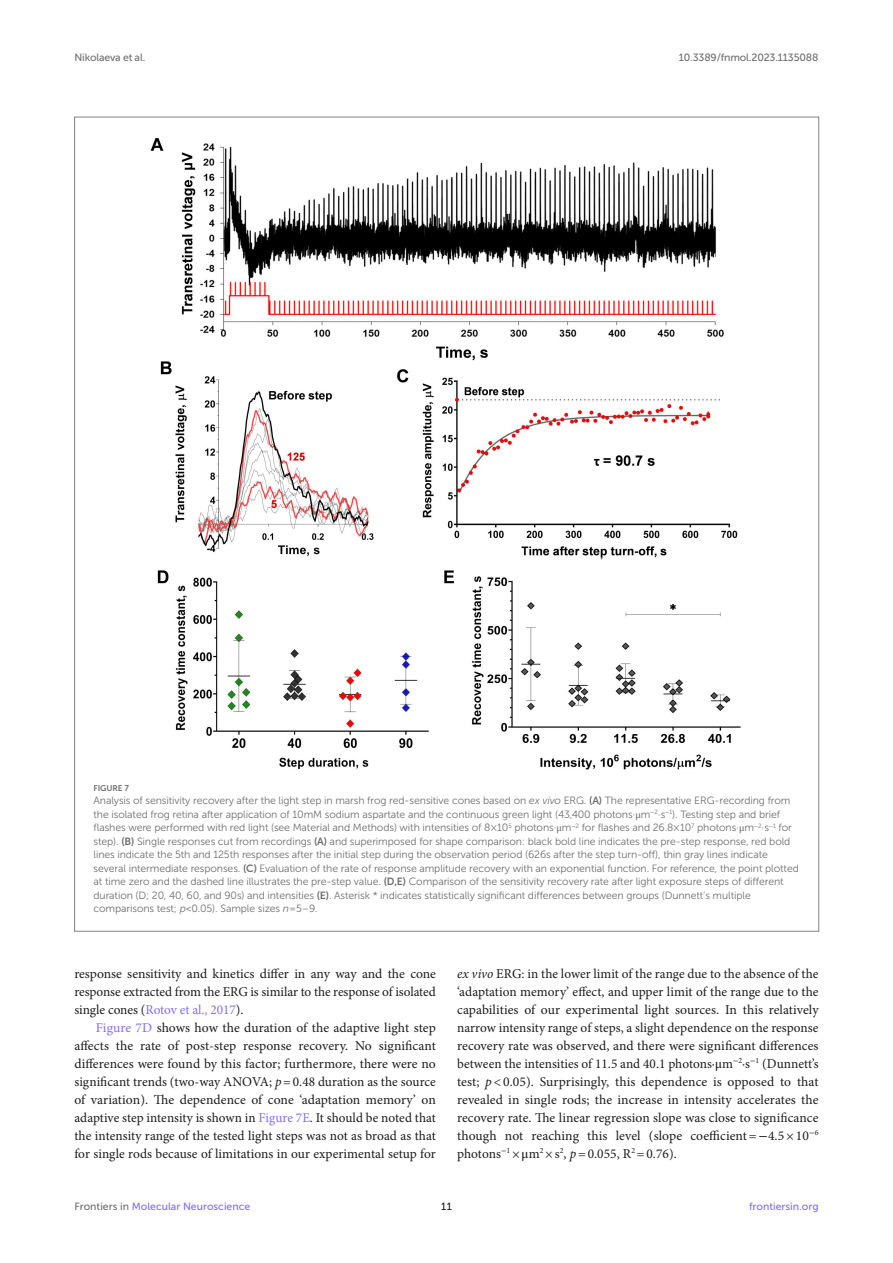
<style>
.page{position:relative;width:893px;height:1263px;background:#fff}
.page>*{position:absolute;margin:0;border:0;box-sizing:border-box;transform-origin:0 0}
.TEXT{font:13.5px/18px "Minion Pro";letter-spacing:.005em;color:#1b1c1b;text-align:justify}
.TEXT_FLUSH{font:13.5px/18px "Minion Pro";letter-spacing:-.005em;color:#1b1c1b;text-align:justify}
.FIG_LEG{font:10.5px/13.5px "Museo Sans 300";letter-spacing:-.01em;color:#706f70}
.t1{font:10.5px "Museo Sans 500";color:#856df0}
.t2{font:10.5px "Museo Sans 500";letter-spacing:-.015em;color:#706f70}
.t3{font:10.5px "Museo Sans 500";color:#1b1c1b}
.FIG_HD{font:8.25px "Museo Sans 700";letter-spacing:-.01em;color:#706f70}
.s1{font-style:italic}
.s2{font-family:"Museo Sans 700"}
.s3{font-family:"STIX General"}
.s4{color:#856df0}
.s5{color:#706f70}
</style>
<div class="page">
<img style="left:150px;top:138px;width:591px;height:632px">
<p class="t2" style="left:74px;top:51px;width:72px">Nikolaeva et al.</p>
<p class="t2" style="left:679px;top:51px;width:141px">10.3389/fnmol.2023.1135088</p>
<p class="FIG_HD" style="left:94px;top:783px;width:37px">FIGURE 7</p>
<p class="FIG_LEG" style="left:94px;top:794px;width:707px">Analysis of sensitivity recovery after the light step in marsh frog red-sensitive cones based on <span class="s1">ex vivo</span> ERG. <span class="s2">(A)</span> The representative ERG-recording from the isolated frog retina after application of 10 mM sodium aspartate and the continuous green light (43,400 photons·<span class="s3">μ</span>m<sup>−</sup><sup>2</sup>·s<sup>−</sup><sup>1</sup>). Testing step and brief flashes were performed with red light (see Material and Methods) with intensities of 8×10<sup>5</sup> photons·<span class="s3">μ</span>m<sup>−</sup><sup>2</sup> for flashes and 26.8×10<sup>7</sup> photons·<span class="s3">μ</span>m<sup>−</sup><sup>2</sup>·s<sup>−</sup><sup>1</sup> for step). <span class="s2">(B)</span> Single responses cut from recordings <span class="s2">(A)</span> and superimposed for shape comparison: black bold line indicates the pre-step response, red bold lines indicate the 5th and 125th responses after the initial step during the observation period (626 s after the step turn-off), thin gray lines indicate several intermediate responses. <span class="s2">(C)</span> Evaluation of the rate of response amplitude recovery with an exponential function. For reference, the point plotted at time zero and the dashed line illustrates the pre-step value. <span class="s2">(D,E)</span> Comparison of the sensitivity recovery rate after light exposure steps of different duration (D; 20, 40, 60, and 90 s) and intensities <span class="s2">(E)</span>. Asterisk * indicates statistically significant differences between groups (Dunnett’s multiple comparisons test; <span class="s1">p</span> &lt; 0.05). Sample sizes <span class="s1">n</span> = 5–9.</p>
<p class="TEXT_FLUSH" style="left:74px;top:965px;width:363px">response sensitivity and kinetics differ in any way and the cone response extracted from the ERG is similar to the response of isolated single cones (<span class="s4">Rotov et al., 2017</span>).</p>
<p class="TEXT" style="left:74px;top:1019px;width:363px;text-indent:21px"><span class="s4">Figure 7D</span> shows how the duration of the adaptive light step affects the rate of post-step response recovery. No significant differences were found by this factor; furthermore, there were no significant trends (two-way ANOVA; <span class="s1">p</span>=0.48 duration as the source of variation). The dependence of cone ‘adaptation memory’ on adaptive step intensity is shown in <span class="s4">Figure 7E</span>. It should be noted that the intensity range of the tested light steps was not as broad as that for single rods because of limitations in our experimental setup for</p>
<p class="TEXT" style="left:457px;top:965px;width:363px"><span class="s1">ex vivo</span> ERG: in the lower limit of the range due to the absence of the ‘adaptation memory’ effect, and upper limit of the range due to the capabilities of our experimental light sources. In this relatively narrow intensity range of steps, a slight dependence on the response recovery rate was observed, and there were significant differences between the intensities of 11.5 and 40.1 photons·<span class="s3">μ</span>m<sup>−</sup><sup>2</sup>·s<sup>−</sup><sup>1</sup> (Dunnett’s test; <span class="s1">p</span>&lt;0.05). Surprisingly, this dependence is opposed to that revealed in single rods; the increase in intensity accelerates the recovery rate. The linear regression slope was close to significance though not reaching this level (slope coefficient=<span class="s3">−</span>4.5×10<sup>−</sup><sup>6 </sup>photons<sup>−</sup><sup>1</sup> ×<span class="s3">μ</span>m<sup>2</sup> ×s<sup>2</sup>, <span class="s1">p</span>=0.055, R<sup>2</sup> =0.76).</p>
<p class="t1" style="left:74px;top:1200px;width:177px"><span class="s5">Frontiers in</span> Molecular Neuroscience</p>
<p class="t3" style="left:441px;top:1200px;width:12px">11</p>
<p class="t1" style="left:749px;top:1200px;width:71px">frontiersin.org</p>
</div>
